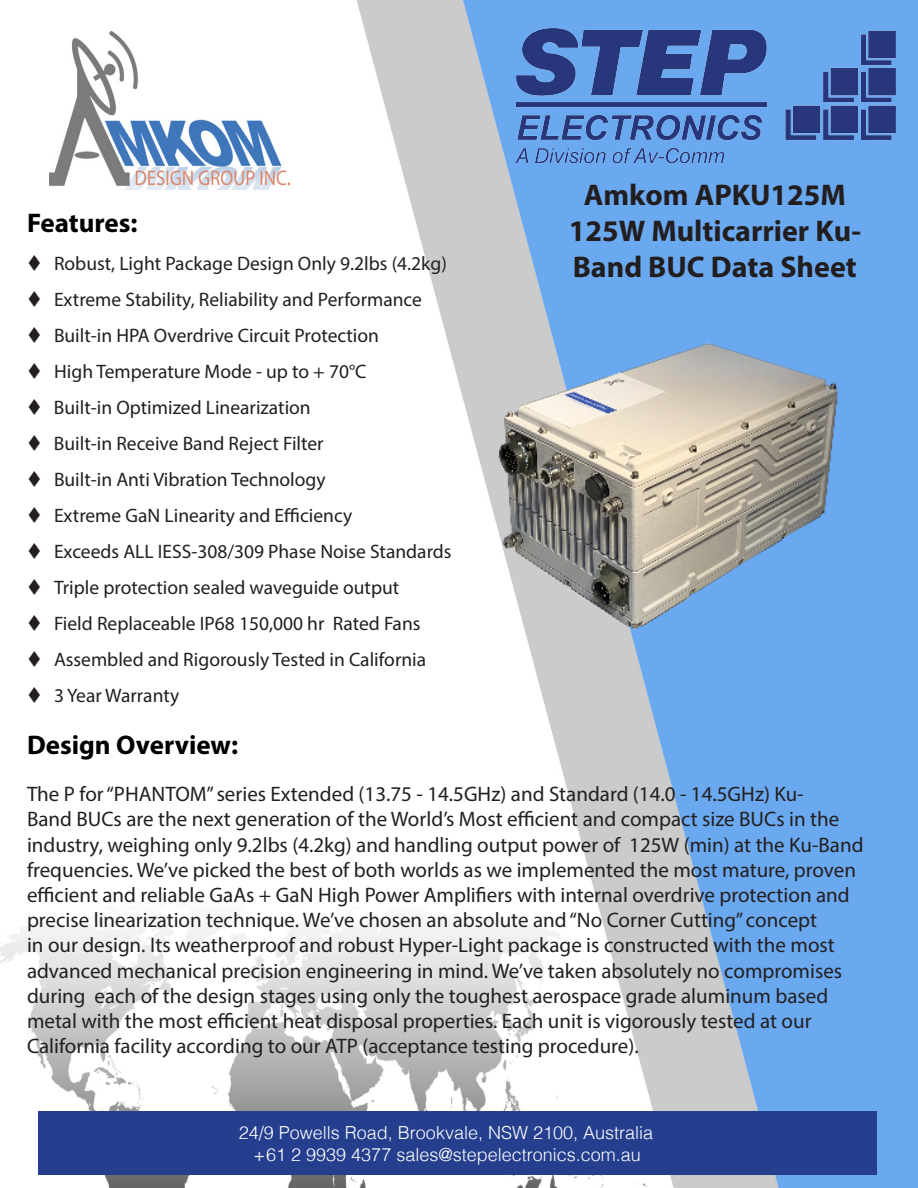
<style>
.page{position:relative;width:918px;height:1188px;background:#fff}
.page>*{position:absolute;margin:0;border:0;box-sizing:border-box;transform-origin:0 0}
.t1{font:700 30px/36px "Myriad Pro";color:#221e1f;text-align:center}
.t2{font:700 27px "Myriad Pro";color:#000}
.t3{font:21px/25.2px "Myriad Pro";color:#231f20}
.t4{font:19.5px "Myriad Pro";color:#231f20}
.t5{font:300 18px/21.6px "Helvetica";color:#fff;text-align:center}
</style>
<div class="page">
<img style="left:0;top:0;width:918px;height:1188px">
<img style="left:49px;top:32px;width:241px;height:158px">
<img style="left:476px;top:305px;width:403px;height:338px">
<img style="left:516px;top:28px;width:379px;height:142px">
<div style="left:38px;top:1111px;width:839px;height:64px;background:#253f8e"></div>
<p class="t2" style="left:27px;top:205px;width:112px">Features:</p>
<p class="t4" style="left:27px;top:251px;width:421px">▼ Robust, Light Package Design Only 9.2lbs (4.2kg)</p>
<p class="t4" style="left:27px;top:287px;width:397px">▼ Extreme Stability, Reliability and Performance</p>
<p class="t4" style="left:27px;top:323px;width:354px">▼ Built-in HPA Overdrive Circuit Protection</p>
<p class="t4" style="left:27px;top:359px;width:341px">▼ High Temperature Mode - up to + 70°C</p>
<p class="t4" style="left:27px;top:395px;width:285px">▼ Built-in Optimized Linearization</p>
<p class="t4" style="left:27px;top:431px;width:298px">▼ Built-in Receive Band Reject Filter</p>
<p class="t4" style="left:27px;top:467px;width:300px">▼ Built-in Anti Vibration Technology</p>
<p class="t4" style="left:27px;top:503px;width:327px">▼ Extreme GaN Linearity and Efficiency</p>
<p class="t4" style="left:27px;top:539px;width:426px">▼ Exceeds ALL IESS-308/309 Phase Noise Standards</p>
<p class="t4" style="left:27px;top:575px;width:374px">▼ Triple protection sealed waveguide output</p>
<p class="t4" style="left:27px;top:611px;width:395px">▼ Field Replaceable IP68 150,000 hr Rated Fans</p>
<p class="t4" style="left:27px;top:647px;width:401px">▼ Assembled and Rigorously Tested in California</p>
<p class="t4" style="left:27px;top:683px;width:154px">▼ 3 Year Warranty</p>
<h1 class="t1" style="left:569px;top:176px;width:294px">Amkom APKU125M<br>125W Multicarrier Ku-<br>Band BUC Data Sheet</h1>
<p class="t2" style="left:27px;top:728px;width:213px">Design Overview:</p>
<p class="t3" style="left:27px;top:781px;width:838px">The P for “PHANTOM” series Extended (13.75 - 14.5GHz) and Standard (14.0 - 14.5GHz) Ku-<br>Band BUCs are the next generation of the World’s Most efficient and compact size BUCs in the industry, weighing only 9.2lbs (4.2kg) and handling output power of 125W (min) at the Ku-Band frequencies. We’ve picked the best of both worlds as we implemented the most mature, proven efficient and reliable GaAs + GaN High Power Amplifiers with internal overdrive protection and precise linearization technique. We’ve chosen an absolute and “No Corner Cutting” concept<br>in our design. Its weatherproof and robust Hyper-Light package is constructed with the most advanced mechanical precision engineering in mind. We’ve taken absolutely no compromises during each of the design stages using only the toughest aerospace grade aluminum based metal with the most efficient heat disposal properties. Each unit is vigorously tested at our California facility according to our ATP (acceptance testing procedure).</p>
<p class="t5" style="left:239px;top:1121px;width:416px">24/9 Powells Road, Brookvale, NSW 2100, Australia +61 2 9939 4377 sales@stepelectronics.com.au</p>
</div>
